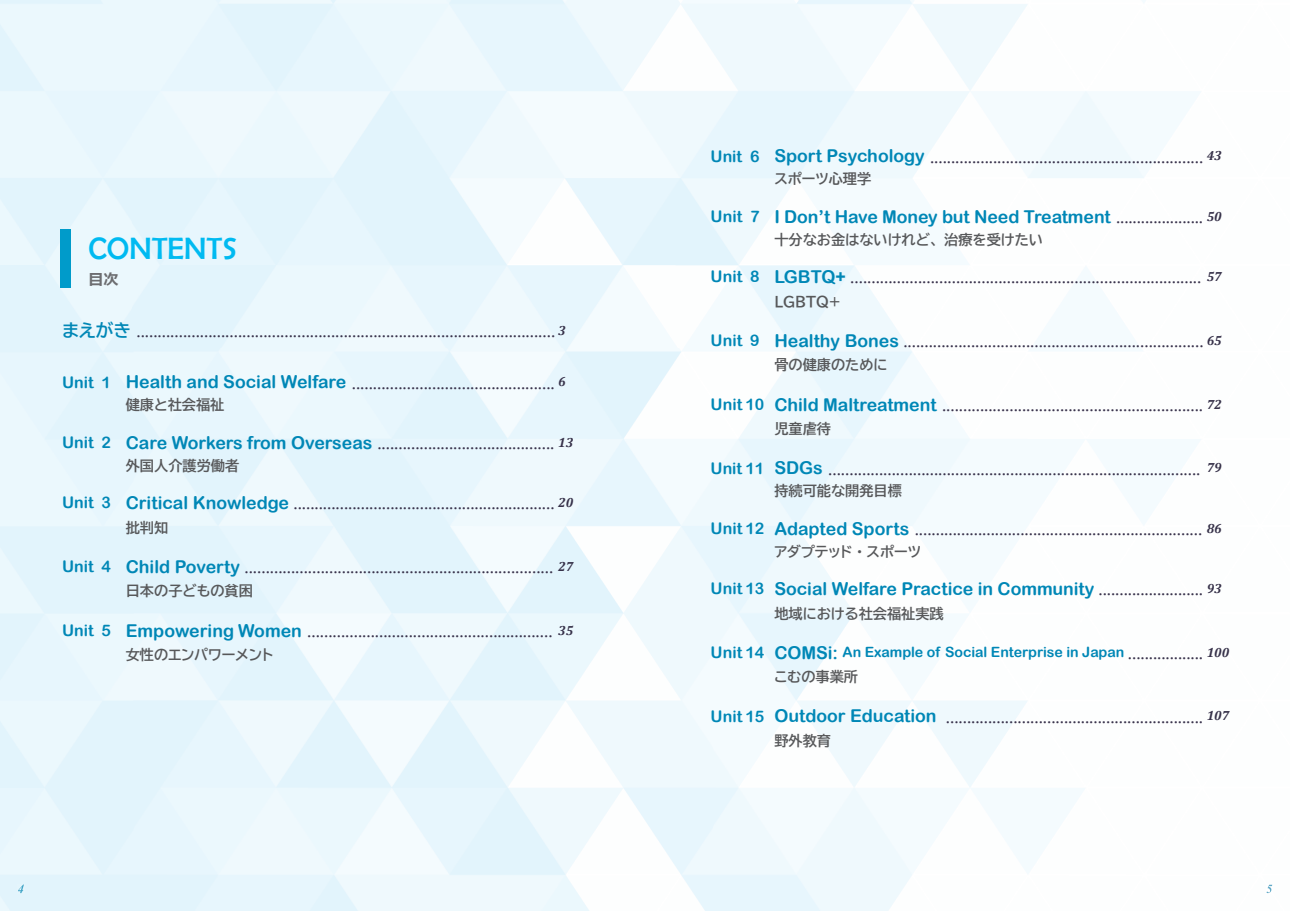
<style>
.page{position:relative;width:1290px;height:911px;background:#fff}
.page>*{position:absolute;margin:0;border:0;box-sizing:border-box;transform-origin:0 0}
.t1{font:31px "Berlin Sans FB";color:#00baf1}
.t2{font:19.5px "Gadugi";color:#39334c}
.t3{font:17.75px "Arial Rounded MT Bold";letter-spacing:-.005em;color:#0087b6}
.t4{font:700 15px "Meiryo";color:#6c6d70}
.t5{font:14.12px "BIZ UDP Gothic Bold";color:#57585a}
.t6{font:14.12px "Arial Rounded MT Bold";letter-spacing:-.005em;color:#0087b6}
.s1{font-family:"BIZ UDP Gothic Bold";font-size:17.75px;color:#0087b6}
.s2{font-family:"Cambria";font-weight:700;font-style:italic;font-size:13.25px;color:#37324a}
.s3{font-family:"Arial Rounded MT Bold";font-size:16px;color:#0087b6}
.s4{font-family:"Arial Rounded MT Bold";font-size:17.75px;color:#0087b6}
.s5{font-size:16px}
.s6{font-family:"Gadugi";font-size:19.5px;color:#39334c}
.s7{font-size:17.75px}
</style>
<div class="page">
<svg style="left:18px;top:884px;width:6px;height:9px"></svg>
<svg style="left:1266px;top:884px;width:6px;height:9px"></svg>
<div style="left:60px;top:229px;width:11px;height:59px;background:#009bca"></div>
<h1 class="t1" style="left:89px;top:231px;width:150px">CONTENTS</h1>
<p class="t4" style="left:89px;top:269px;width:32px">目次</p>
<p class="t2" style="left:62px;top:319px;width:505px"><span class="s1">まえがき</span> ................................................................................................... <span class="s2">3</span></p>
<p class="t2" style="left:62px;top:370px;width:505px"><span class="s3">Unit 1</span> <span class="s4">Health and Social Welfare</span> ................................................ <span class="s2">6</span></p>
<p class="t5" style="left:126px;top:398px;width:100px">健康と社会福祉</p>
<p class="t2" style="left:62px;top:430px;width:513px"><span class="s3">Unit 2</span> <span class="s4">Care Workers from Overseas</span> .......................................... <span class="s2">13</span></p>
<p class="t5" style="left:126px;top:458px;width:115px">外国人介護労働者</p>
<p class="t2" style="left:62px;top:490px;width:513px"><span class="s3">Unit 3</span> <span class="s4">Critical Knowledge</span> .............................................................. <span class="s2">20</span></p>
<p class="t5" style="left:126px;top:520px;width:44px">批判知</p>
<p class="t2" style="left:62px;top:554px;width:513px"><span class="s3">Unit 4</span> <span class="s4">Child Poverty</span> ......................................................................... <span class="s2">27</span></p>
<p class="t5" style="left:126px;top:584px;width:129px">日本の子どもの貧困</p>
<p class="t2" style="left:62px;top:618px;width:513px"><span class="s3">Unit 5</span> <span class="s4">Empowering Women</span> .......................................................... <span class="s2">35</span></p>
<p class="t5" style="left:126px;top:648px;width:149px">女性のエンパワーメント</p>
<p class="t2" style="left:710px;top:144px;width:513px"><span class="s3">Unit 6</span> <span class="s4">Sport Psychology</span> ................................................................. <span class="s2">43</span></p>
<p class="t5" style="left:774px;top:172px;width:98px">スポーツ心理学</p>
<p class="t3" style="left:711px;top:206px;width:513px"><span class="s5">Unit 7</span> I Don’t Have Money but Need Treatment <span class="s6">.....................</span> <span class="s2">50</span></p>
<p class="t5" style="left:774px;top:232px;width:270px">十分なお金はないけれど、治療を受けたい</p>
<p class="t2" style="left:711px;top:265px;width:513px"><span class="s3">Unit 8</span> <span class="s4">LGBTQ+</span> ................................................................................... <span class="s2">57</span></p>
<p class="t5" style="left:774px;top:294px;width:68px">LGBTQ+</p>
<p class="t2" style="left:711px;top:328px;width:513px"><span class="s3">Unit 9</span> <span class="s4">Healthy Bones</span> ....................................................................... <span class="s2">65</span></p>
<p class="t5" style="left:774px;top:358px;width:115px">骨の健康のために</p>
<p class="t2" style="left:711px;top:392px;width:513px"><span class="s3">Unit 10</span> <span class="s4">Child Maltreatment</span> .............................................................. <span class="s2">72</span></p>
<p class="t5" style="left:774px;top:422px;width:58px">児童虐待</p>
<p class="t2" style="left:710px;top:456px;width:513px"><span class="s3">Unit 11</span> <span class="s4">SDGs</span> ........................................................................................ <span class="s2">79</span></p>
<p class="t5" style="left:774px;top:484px;width:129px">持続可能な開発目標</p>
<p class="t2" style="left:711px;top:516px;width:513px"><span class="s3">Unit 12</span> <span class="s4">Adapted Sports</span> .................................................................... <span class="s2">86</span></p>
<p class="t5" style="left:774px;top:544px;width:148px">アダプテッド・スポーツ</p>
<p class="t3" style="left:711px;top:578px;width:513px"><span class="s5">Unit 13</span> Social Welfare Practice in Community <span class="s6">.........................</span> <span class="s2">93</span></p>
<p class="t5" style="left:774px;top:606px;width:171px">地域における社会福祉実践</p>
<p class="t6" style="left:711px;top:644px;width:520px"><span class="s5">Unit 14</span> <span class="s7">COMSi:</span> An Example of Social Enterprise in Japan <span class="s6">..................</span> <span class="s2">100</span></p>
<p class="t5" style="left:774px;top:670px;width:85px">こむの事業所</p>
<p class="t2" style="left:711px;top:704px;width:520px"><span class="s3">Unit 15</span> <span class="s4">Outdoor Education</span> ............................................................. <span class="s2">107</span></p>
<p class="t5" style="left:774px;top:734px;width:58px">野外教育</p>
</div>
